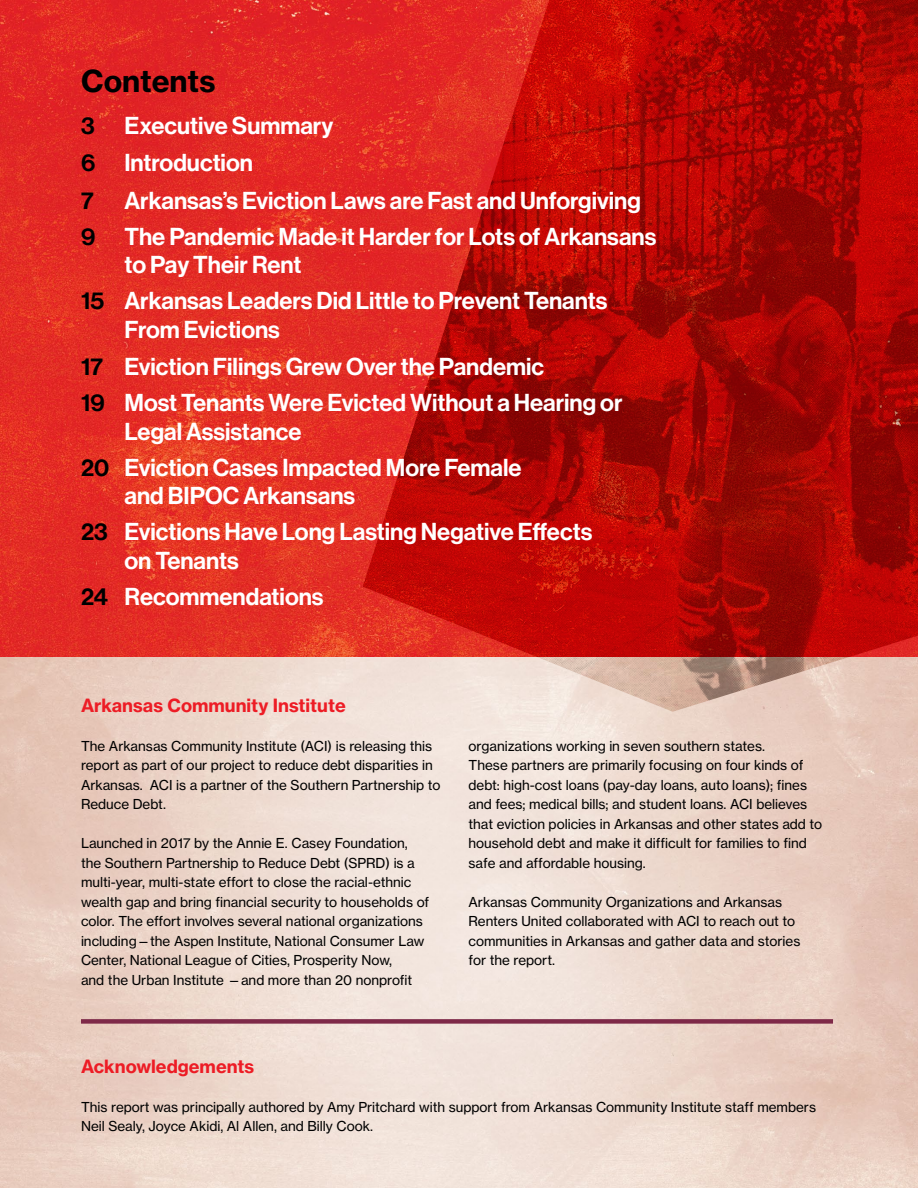
<style>
.page{position:relative;width:918px;height:1188px;background:#fff}
.page>*{position:absolute;margin:0;border:0;box-sizing:border-box;transform-origin:0 0}
.t1{font:30px "N Haas Grotesk TX Pro 75 Bd";color:#000}
.t2{font:24px/36px "N Haas Grotesk DS Pro 65 Md";color:#fff}
.t3{font:18px "N Haas Grotesk TX Pro 75 Bd";color:#ed1c25}
.t4{font:13.5px/19.5px "N Haas Grotesk TX Pro 55 Rg";color:#000}
.s1{color:#000}
</style>
<div class="page">
<img style="left:0;top:0;width:363px;height:658px">
<div style="left:81px;top:1019px;width:752px;height:5px;background:#7e2948"></div>
<img style="left:363px;top:0;width:555px;height:712px">
<h1 class="t1" style="left:81px;top:62px;width:136px">Contents</h1>
<h2 class="t2" style="left:81px;top:107px;width:254px;line-height:37.5px"><span class="s1">3</span> Executive Summary<br><span class="s1">6</span> Introduction<br><span class="s1">7</span></h2>
<h2 class="t2" style="left:81px;top:183px;width:577px;text-indent:43px">Arkansas’s Eviction Laws are Fast and Unforgiving<br><span class="s1">9</span> The Pandemic Made it Harder for Lots of Arkansans</h2>
<h2 class="t2" style="left:81px;top:247px;width:528px;text-indent:43px">to Pay Their Rent<br><span class="s1">15</span> Arkansas Leaders Did Little to Prevent Tenants</h2>
<h2 class="t2" style="left:81px;top:311px;width:543px;line-height:36.8px;text-indent:43px">From Evictions<br><span class="s1">17</span> Eviction Filings Grew Over the Pandemic<br><span class="s1">19</span> Most Tenants Were Evicted Without a Hearing or</h2>
<h2 class="t2" style="left:81px;top:414px;width:442px;text-indent:43px">Legal Assistance<br><span class="s1">20</span> Eviction Cases Impacted More Female</h2>
<h2 class="t2" style="left:81px;top:478px;width:513px;text-indent:43px">and BIPOC Arkansans<br><span class="s1">23</span> Evictions Have Long Lasting Negative Effects</h2>
<h2 class="t2" style="left:81px;top:543px;width:244px;text-indent:43px">on Tenants<br><span class="s1">24</span> Recommendations</h2>
<h3 class="t3" style="left:81px;top:694px;width:266px">Arkansas Community Institute</h3>
<p class="t4" style="left:81px;top:736px;width:361px">The Arkansas Community Institute (ACI) is releasing this report as part of our project to reduce debt disparities in Arkansas. ACI is a partner of the Southern Partnership to Reduce Debt.</p>
<p class="t4" style="left:81px;top:834px;width:350px">Launched in 2017 by the Annie E. Casey Foundation, the Southern Partnership to Reduce Debt (SPRD) is a multi-year, multi-state effort to close the racial-ethnic wealth gap and bring financial security to households of color. The effort involves several national organizations including—the Aspen Institute, National Consumer Law Center, National League of Cities, Prosperity Now,<br>and the Urban Institute —and more than 20 nonprofit</p>
<p class="t4" style="left:469px;top:736px;width:355px">organizations working in seven southern states.<br>These partners are primarily focusing on four kinds of debt: high-cost loans (pay-day loans, auto loans); fines and fees; medical bills; and student loans. ACI believes that eviction policies in Arkansas and other states add to household debt and make it difficult for families to find safe and affordable housing.</p>
<p class="t4" style="left:469px;top:892px;width:333px">Arkansas Community Organizations and Arkansas Renters United collaborated with ACI to reach out to communities in Arkansas and gather data and stories for the report.</p>
<h3 class="t3" style="left:81px;top:1055px;width:175px">Acknowledgements</h3>
<p class="t4" style="left:81px;top:1097px;width:737px">This report was principally authored by Amy Pritchard with support from Arkansas Community Institute staff members<br>Neil Sealy, Joyce Akidi, Al Allen, and Billy Cook.</p>
</div>
